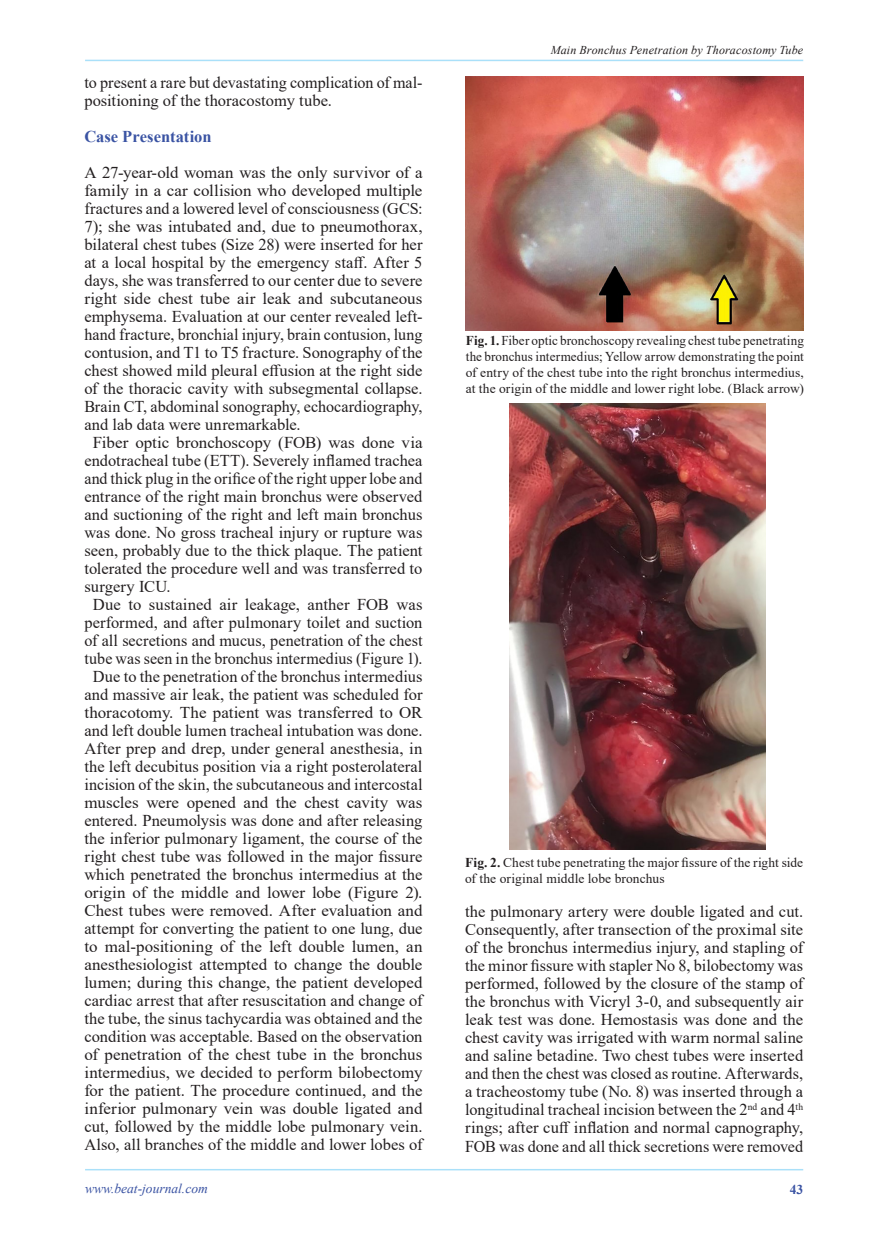
<style>
.page{position:relative;width:889px;height:1242px;background:#fff}
.page>*{position:absolute;margin:0;border:0;box-sizing:border-box;transform-origin:0 0}
.t1{font:16.5px/18px "Times New Roman";color:#231f20}
.t2{font:700 16.5px "Times New Roman";color:#3a53a3}
.t3{font:13.5px/16.2px "Times New Roman";letter-spacing:.01em;color:#231f20;text-align:justify}
.t4{font:italic 13.5px "Times New Roman";color:#3a53a3}
.t5{font:700 13.5px "Times New Roman";color:#3a53a3}
.t6{font:italic 12px "Times New Roman";letter-spacing:.015em;color:#231f20}
.s1{font-weight:700}
</style>
<div class="page">
<hr style="left:85px;top:1169px;width:718px;height:1px;background:#aae0f9">
<hr style="left:85px;top:60px;width:718px;height:1px;background:#aae0f9">
<img style="left:466px;top:77px;width:338px;height:254px">
<img style="left:509px;top:404px;width:256px;height:446px">
<p class="t1" style="left:84px;top:73px;width:340px">to present a rare but devastating complication of mal&shy;positioning of the thoracostomy tube.</p>
<p class="t2" style="left:84px;top:125px;width:129px">Case Presentation</p>
<p class="t1" style="left:84px;top:163px;width:340px">A 27-year-old woman was the only survivor of a</p>
<p class="t1" style="left:84px;top:181px;width:340px">family in a car collision who developed multiple</p>
<p class="t1" style="left:84px;top:199px;width:340px">fractures and a lowered level of consciousness (GCS:</p>
<p class="t1" style="left:84px;top:217px;width:340px">7); she was intubated and, due to pneumothorax,</p>
<p class="t1" style="left:84px;top:235px;width:340px">bilateral chest tubes (Size 28) were inserted for her</p>
<p class="t1" style="left:84px;top:253px;width:340px">at a local hospital by the emergency staff. After 5</p>
<p class="t1" style="left:84px;top:271px;width:340px">days, she was transferred to our center due to severe</p>
<p class="t1" style="left:84px;top:289px;width:340px">right side chest tube air leak and subcutaneous</p>
<p class="t1" style="left:84px;top:307px;width:340px">emphysema. Evaluation at our center revealed left-</p>
<p class="t1" style="left:84px;top:325px;width:340px">hand fracture, bronchial injury, brain contusion, lung</p>
<p class="t1" style="left:84px;top:343px;width:340px">contusion, and T1 to T5 fracture. Sonography of the</p>
<p class="t1" style="left:84px;top:361px;width:340px">chest showed mild pleural effusion at the right side</p>
<p class="t1" style="left:84px;top:379px;width:339px">of the thoracic cavity with subsegmental collapse.</p>
<p class="t1" style="left:84px;top:397px;width:340px">Brain CT, abdominal sonography, echocardiography,</p>
<p class="t1" style="left:84px;top:415px;width:218px">and lab data were unremarkable.</p>
<p class="t1" style="left:93px;top:433px;width:331px">Fiber optic bronchoscopy (FOB) was done via</p>
<p class="t1" style="left:84px;top:451px;width:340px">endotracheal tube (ETT). Severely inflamed trachea</p>
<p class="t1" style="left:84px;top:469px;width:340px">and thick plug in the orifice of the right upper lobe and</p>
<p class="t1" style="left:84px;top:487px;width:340px">entrance of the right main bronchus were observed</p>
<p class="t1" style="left:84px;top:505px;width:340px">and suctioning of the right and left main bronchus</p>
<p class="t1" style="left:84px;top:523px;width:339px">was done. No gross tracheal injury or rupture was</p>
<p class="t1" style="left:84px;top:541px;width:340px">seen, probably due to the thick plaque. The patient</p>
<p class="t1" style="left:84px;top:559px;width:340px">tolerated the procedure well and was transferred to</p>
<p class="t1" style="left:84px;top:577px;width:88px">surgery ICU.</p>
<p class="t1" style="left:93px;top:595px;width:331px">Due to sustained air leakage, anther FOB was</p>
<p class="t1" style="left:84px;top:613px;width:340px">performed, and after pulmonary toilet and suction</p>
<p class="t1" style="left:84px;top:631px;width:340px">of all secretions and mucus, penetration of the chest</p>
<p class="t1" style="left:84px;top:649px;width:339px">tube was seen in the bronchus intermedius (Figure 1).</p>
<p class="t1" style="left:93px;top:667px;width:331px">Due to the penetration of the bronchus intermedius</p>
<p class="t1" style="left:84px;top:685px;width:339px">and massive air leak, the patient was scheduled for</p>
<p class="t1" style="left:84px;top:703px;width:340px">thoracotomy. The patient was transferred to OR</p>
<p class="t1" style="left:84px;top:721px;width:340px">and left double lumen tracheal intubation was done.</p>
<p class="t1" style="left:84px;top:739px;width:340px">After prep and drep, under general anesthesia, in</p>
<p class="t1" style="left:84px;top:757px;width:340px">the left decubitus position via a right posterolateral</p>
<p class="t1" style="left:84px;top:775px;width:340px">incision of the skin, the subcutaneous and intercostal</p>
<p class="t1" style="left:84px;top:793px;width:340px">muscles were opened and the chest cavity was</p>
<p class="t1" style="left:84px;top:811px;width:340px">entered. Pneumolysis was done and after releasing</p>
<p class="t1" style="left:84px;top:829px;width:340px">the inferior pulmonary ligament, the course of the</p>
<p class="t1" style="left:84px;top:847px;width:340px">right chest tube was followed in the major fissure</p>
<p class="t1" style="left:84px;top:865px;width:340px">which penetrated the bronchus intermedius at the</p>
<p class="t1" style="left:84px;top:883px;width:340px">origin of the middle and lower lobe (Figure 2).</p>
<p class="t1" style="left:84px;top:901px;width:340px">Chest tubes were removed. After evaluation and</p>
<p class="t1" style="left:84px;top:919px;width:340px">attempt for converting the patient to one lung, due</p>
<p class="t1" style="left:84px;top:937px;width:340px">to mal-positioning of the left double lumen, an</p>
<p class="t1" style="left:84px;top:955px;width:340px">anesthesiologist attempted to change the double</p>
<p class="t1" style="left:84px;top:973px;width:340px">lumen; during this change, the patient developed</p>
<p class="t1" style="left:84px;top:991px;width:340px">cardiac arrest that after resuscitation and change of</p>
<p class="t1" style="left:84px;top:1009px;width:340px">the tube, the sinus tachycardia was obtained and the</p>
<p class="t1" style="left:84px;top:1027px;width:340px">condition was acceptable. Based on the observation</p>
<p class="t1" style="left:84px;top:1045px;width:340px">of penetration of the chest tube in the bronchus</p>
<p class="t1" style="left:84px;top:1063px;width:340px">intermedius, we decided to perform bilobectomy</p>
<p class="t1" style="left:84px;top:1081px;width:340px">for the patient. The procedure continued, and the</p>
<p class="t1" style="left:84px;top:1099px;width:340px">inferior pulmonary vein was double ligated and</p>
<p class="t1" style="left:84px;top:1117px;width:340px">cut, followed by the middle lobe pulmonary vein.</p>
<p class="t1" style="left:84px;top:1135px;width:339px">Also, all branches of the middle and lower lobes of</p>
<p class="t6" style="left:551px;top:42px;width:254px">Main Bronchus Penetration by Thoracostomy Tube</p>
<p class="t3" style="left:466px;top:331px;width:340px"><span class="s1">Fig. 1.</span> Fiber optic bronchoscopy revealing chest tube penetrating the bronchus intermedius; Yellow arrow demonstrating the point of entry of the chest tube into the right bronchus intermedius, at the origin of the middle and lower right lobe. (Black arrow)</p>
<p class="t3" style="left:465px;top:854px;width:340px"><span class="s1">Fig. 2.</span> Chest tube penetrating the major fissure of the right side of the original middle lobe bronchus</p>
<p class="t1" style="left:465px;top:902px;width:340px;text-align:justify">the pulmonary artery were double ligated and cut.<br>Consequently, after transection of the proximal site of the bronchus intermedius injury, and stapling of the minor fissure with stapler No 8, bilobectomy was performed, followed by the closure of the stamp of the bronchus with Vicryl 3-0, and subsequently air leak test was done. Hemostasis was done and the chest cavity was irrigated with warm normal saline and saline betadine. Two chest tubes were inserted and then the chest was closed as routine. Afterwards, a tracheostomy tube (No. 8) was inserted through a longitudinal tracheal incision between the 2<sup>nd</sup> and 4<sup>th </sup>rings; after cuff inflation and normal capnography, FOB was done and all thick secretions were removed</p>
<p class="t4" style="left:85px;top:1179px;width:124px">www.beat-journal.com</p>
<p class="t5" style="left:789px;top:1179px;width:15px">43</p>
</div>
